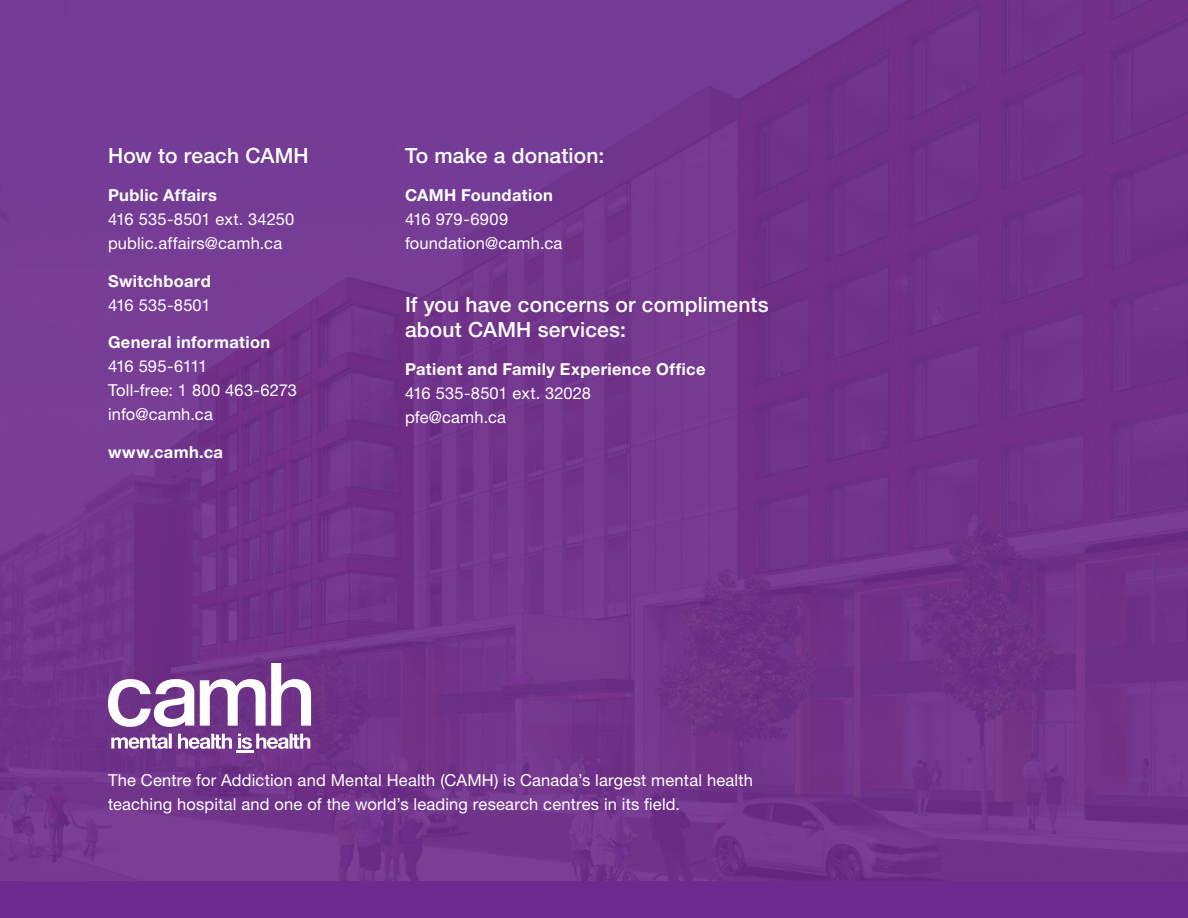
<style>
.page{position:relative;width:1188px;height:918px;background:#72358c}
.page>*{position:absolute;margin:0;border:0;box-sizing:border-box;transform-origin:0 0}
.t1{font:500 21px/25.5px "Helvetica Neue LT Std";letter-spacing:.01em;color:#fff}
.t2{font:16.5px/24px "Helvetica Neue LT Std";letter-spacing:.01em;color:#fff}
.t3{font:700 16.5px "Helvetica Neue LT Std";letter-spacing:.02em;color:#fff}
</style>
<div class="page">
<div style="left:0;top:882px;width:1188px;height:36px;background:#6e2b8d"></div>
<svg style="left:108px;top:679px;width:86px;height:48px"></svg>
<svg style="left:200px;top:663px;width:111px;height:63px"></svg>
<svg style="left:178px;top:734px;width:54px;height:15px"></svg>
<svg style="left:111px;top:734px;width:61px;height:15px"></svg>
<svg style="left:238px;top:734px;width:72px;height:15px"></svg>
<hr style="left:236px;top:750px;width:18px;height:3px;background:#fff">
<p class="t1" style="left:108px;top:143px;width:202px">How to reach CAMH</p>
<p class="t3" style="left:108px;top:185px;width:111px">Public Affairs</p>
<p class="t2" style="left:108px;top:207px;width:188px">416 535-8501 ext. 34250 public.affairs@camh.ca</p>
<p class="t3" style="left:108px;top:270px;width:104px">Switchboard</p>
<p class="t2" style="left:108px;top:292px;width:104px">416 535-8501</p>
<p class="t3" style="left:108px;top:332px;width:164px">General information</p>
<p class="t2" style="left:108px;top:354px;width:191px">416 595-6111<br>Toll-free: 1 800 463-6273 info@camh.ca</p>
<p class="t3" style="left:108px;top:441px;width:117px">www.camh.ca</p>
<p class="t1" style="left:405px;top:143px;width:201px">To make a donation:</p>
<p class="t3" style="left:405px;top:185px;width:149px">CAMH Foundation</p>
<p class="t2" style="left:405px;top:207px;width:159px">416 979-6909 foundation@camh.ca</p>
<p class="t1" style="left:405px;top:292px;width:365px">If you have concerns or compliments about CAMH services:</p>
<p class="t3" style="left:405px;top:359px;width:302px">Patient and Family Experience Office</p>
<p class="t2" style="left:405px;top:381px;width:188px">416 535-8501 ext. 32028 pfe@camh.ca</p>
<p class="t2" style="left:108px;top:768px;width:646px">The Centre for Addiction and Mental Health (CAMH) is Canada’s largest mental health teaching hospital and one of the world’s leading research centres in its field.</p>
</div>
